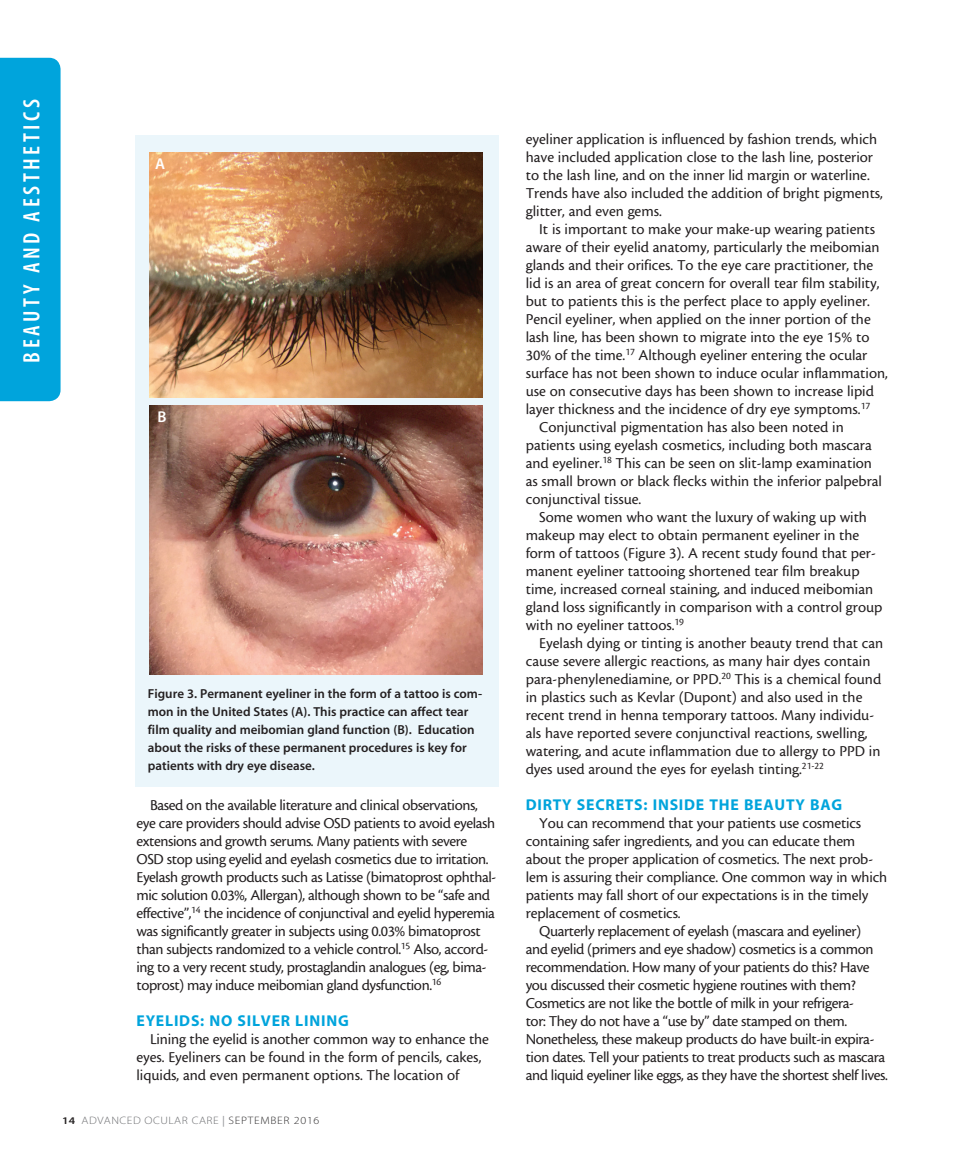
<style>
.page{position:relative;width:972px;height:1161px;background:#fff}
.page>*{position:absolute;margin:0;border:0;box-sizing:border-box;transform-origin:0 0}
.t1{font:23.7px "Myriad MM 565 300";letter-spacing:.15em;color:#fff}
.body{font:15.75px/18px "Cronos MM 408 10";color:#231f20}
.body-2{font:15.75px/18px "Cronos MM 408 10";letter-spacing:-.025em;color:#231f20}
.subhead{font:15.75px "Myriad MM 700 600";letter-spacing:.05em;color:#00a4dc}
.t2{font:15.75px "Myriad MM 565 600";color:#fff}
.t3{font:13.05px/18px "Myriad MM 565 600";color:#231f20}
.t4{font:10.8px "Myriad MM 215 600";letter-spacing:.04em;color:#6c6d70;scale:1.11 1}
.s1{font-family:"Myriad MM 565 600";font-size:10.2px;color:#231f20}
.s2{font-family:"Myriad MM 400 600";color:#939598}
.s3{color:#312f30}
</style>
<div class="page">
<div style="left:0;top:58px;width:61px;height:343px;background:#00a4dc"></div>
<div style="left:135px;top:136px;width:364px;height:651px;background:#ebf6fb"></div>
<img style="left:149px;top:406px;width:334px;height:269px">
<img style="left:149px;top:153px;width:334px;height:245px">
<h1 class="t1" style="left:20px;top:363px;width:265px;rotate:-90deg">BEAUTY AND AESTHETICS</h1>
<p class="t2" style="left:155px;top:156px;width:12px">A</p>
<p class="t2" style="left:158px;top:409px;width:11px">B</p>
<p class="t3" style="left:148px;top:686px;width:336px">Figure 3. Permanent eyeliner in the form of a tattoo is com&shy;mon in the United States (A). This practice can affect tear film quality and meibomian gland function (B). Education about the risks of these permanent procedures is key for patients with dry eye disease.</p>
<p class="body-2" style="left:136px;top:796px;width:361px;text-indent:14px">Based on the available literature and clinical observations, eye care providers should advise OSD patients to avoid eyelash extensions and growth serums. Many patients with severe OSD stop using eyelid and eyelash cosmetics due to irritation.<br>Eyelash growth products such as Latisse (bimatoprost ophthal&shy;mic solution 0.03%, Allergan), although shown to be “safe and effective”,<sup>14</sup> the incidence of conjunctival and eyelid hyperemia was significantly greater in subjects using 0.03% bimatoprost than subjects randomized to a vehicle control.<sup>15</sup> Also, accord&shy;ing to a very recent study, prostaglandin analogues (eg, bima&shy;toprost) may induce meibomian gland dysfunction.<sup>16</sup></p>
<p class="subhead" style="left:136px;top:1013px;width:214px">EYELIDS: NO SILVER LINING</p>
<p class="body" style="left:136px;top:1030px;width:354px;text-indent:14px">Lining the eyelid is another common way to enhance the eyes. Eyeliners can be found in the form of pencils, cakes, liquids, and even permanent options. The location of</p>
<p class="t4" style="left:62px;top:1115px;width:233px"><span class="s1">14</span> ADVANCED OCULAR CARE <span class="s2">|</span> <span class="s3">SEPTEMBER 2016</span></p>
<p class="body" style="left:526px;top:130px;width:359px">eyeliner application is influenced by fashion trends, which have included application close to the lash line, posterior to the lash line, and on the inner lid margin or waterline.<br>Trends have also included the addition of bright pigments, glitter, and even gems.</p>
<p class="body" style="left:526px;top:220px;width:364px;text-indent:14px">It is important to make your make-up wearing patients aware of their eyelid anatomy, particularly the meibomian glands and their orifices. To the eye care practitioner, the lid is an area of great concern for overall tear film stability, but to patients this is the perfect place to apply eyeliner.<br>Pencil eyeliner, when applied on the inner portion of the lash line, has been shown to migrate into the eye 15% to 30% of the time.<sup>17</sup> Although eyeliner entering the ocular surface has not been shown to induce ocular inflammation, use on consecutive days has been shown to increase lipid layer thickness and the incidence of dry eye symptoms.<sup>17</sup></p>
<p class="body" style="left:526px;top:418px;width:358px;text-indent:14px">Conjunctival pigmentation has also been noted in patients using eyelash cosmetics, including both mascara and eyeliner.<sup>18</sup> This can be seen on slit-lamp examination as small brown or black flecks within the inferior palpebral conjunctival tissue.</p>
<p class="body" style="left:526px;top:508px;width:358px;text-indent:14px">Some women who want the luxury of waking up with makeup may elect to obtain permanent eyeliner in the form of tattoos (Figure 3). A recent study found that per&shy;manent eyeliner tattooing shortened tear film breakup time, increased corneal staining, and induced meibomian gland loss significantly in comparison with a control group with no eyeliner tattoos.<sup>19</sup></p>
<p class="body" style="left:526px;top:634px;width:359px;text-indent:14px">Eyelash dying or tinting is another beauty trend that can cause severe allergic reactions, as many hair dyes contain para-phenylenediamine, or PPD.<sup>20</sup> This is a chemical found in plastics such as Kevlar (Dupont) and also used in the recent trend in henna temporary tattoos. Many individu&shy;als have reported severe conjunctival reactions, swelling, watering, and acute inflammation due to allergy to PPD in dyes used around the eyes for eyelash tinting.<sup>21-22</sup></p>
<p class="subhead" style="left:526px;top:797px;width:318px">DIRTY SECRETS: INSIDE THE BEAUTY BAG</p>
<p class="body" style="left:526px;top:814px;width:363px;text-indent:14px">You can recommend that your patients use cosmetics containing safer ingredients, and you can educate them about the proper application of cosmetics. The next prob&shy;lem is assuring their compliance. One common way in which patients may fall short of our expectations is in the timely replacement of cosmetics.</p>
<p class="body-2" style="left:526px;top:922px;width:364px;text-indent:14px">Quarterly replacement of eyelash (mascara and eyeliner)<br>and eyelid (primers and eye shadow) cosmetics is a common recommendation. How many of your patients do this? Have you discussed their cosmetic hygiene routines with them?<br>Cosmetics are not like the bottle of milk in your refrigera-<br>tor: They do not have a “use by” date stamped on them.<br>Nonetheless, these makeup products do have built-in expira&shy;tion dates. Tell your patients to treat products such as mascara and liquid eyeliner like eggs, as they have the shortest shelf lives.</p>
</div>
